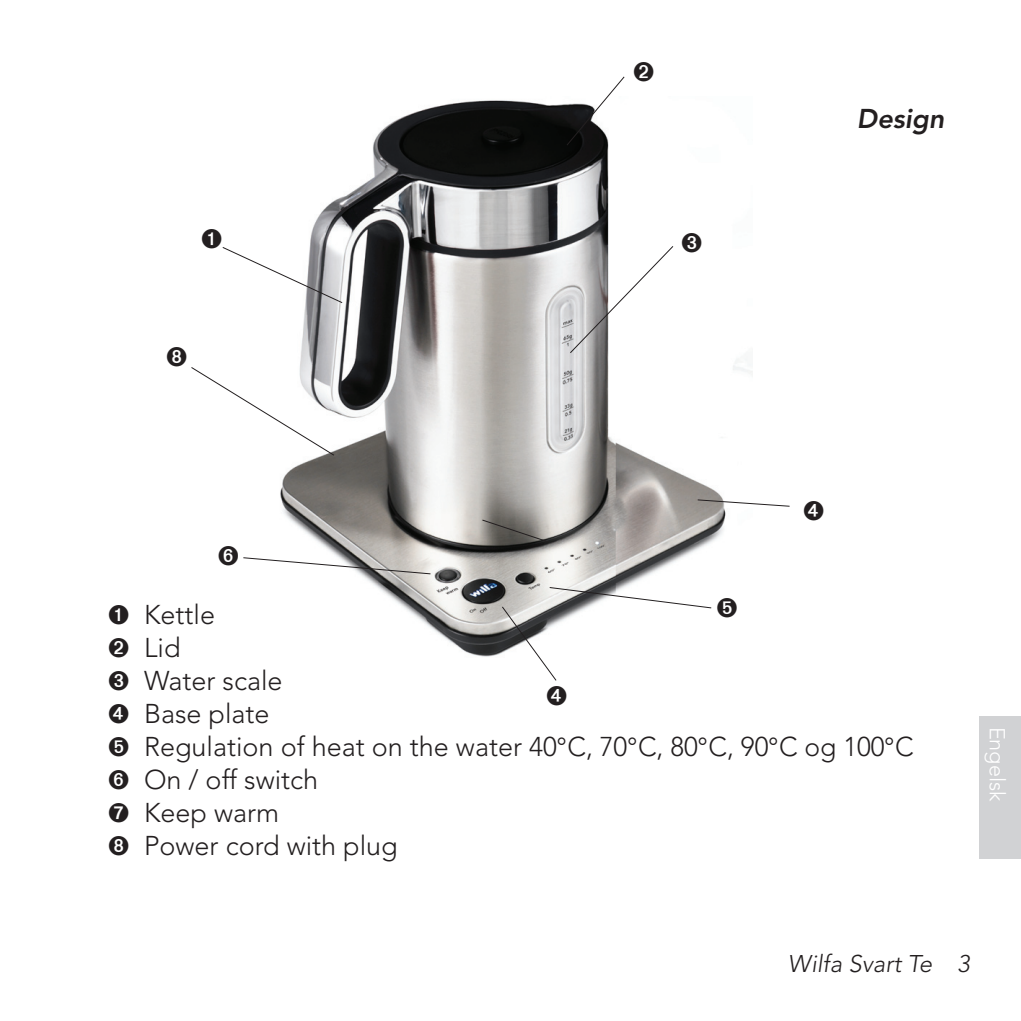
<style>
.page{position:relative;width:1021px;height:1021px;background:#fff}
.page>*{position:absolute;margin:0;border:0;box-sizing:border-box;transform-origin:0 0}
.t1{font:300 27px/33px "Avenir LT Std";color:#231f20}
.t2{font:italic 800 27px "Avenir LT Std";color:#231f20}
.t3{font:italic 300 24px "Avenir LT Std";color:#231f20}
.t4{font:300 21.6px "Avenir LT Std";color:#fff}
.s1{font-family:"Times";font-weight:400}
</style>
<div class="page">
<div style="left:979px;top:715px;width:41px;height:143px;background:#d1d2d4"></div>
<img style="left:280px;top:100px;width:472px;height:557px">
<svg style="left:481px;top:519px;width:68px;height:24px;background:#74716c"></svg>
<svg style="left:696px;top:499px;width:94px;height:8px"></svg>
<svg style="left:569px;top:245px;width:105px;height:109px"></svg>
<svg style="left:565px;top:76px;width:60px;height:70px"></svg>
<svg style="left:222px;top:228px;width:121px;height:76px"></svg>
<svg style="left:243px;top:545px;width:188px;height:30px"></svg>
<svg style="left:682px;top:233px;width:19px;height:20px"></svg>
<svg style="left:501px;top:586px;width:235px;height:95px"></svg>
<svg style="left:191px;top:347px;width:144px;height:109px"></svg>
<p class="t2" style="left:856px;top:103px;width:89px">Design</p>
<p class="t1" style="left:108px;top:598px;width:807px">➊ Kettle<br>➋ Lid<br>➌ Water scale<br>➍ Base plate<br>➎ Regulation of heat on the water 40<span class="s1">°</span>C, 70<span class="s1">°</span>C, 80<span class="s1">°</span>C, 90<span class="s1">°</span>C og 100<span class="s1">°</span>C<br>➏ On / off switch<br>➐ Keep warm<br>➑ Power cord with plug</p>
<p class="t4" style="left:1009px;top:726px;width:76px;rotate:90deg">Engelsk</p>
<p class="t3" style="left:787px;top:949px;width:183px">Wilfa Svart Te 3</p>
</div>
